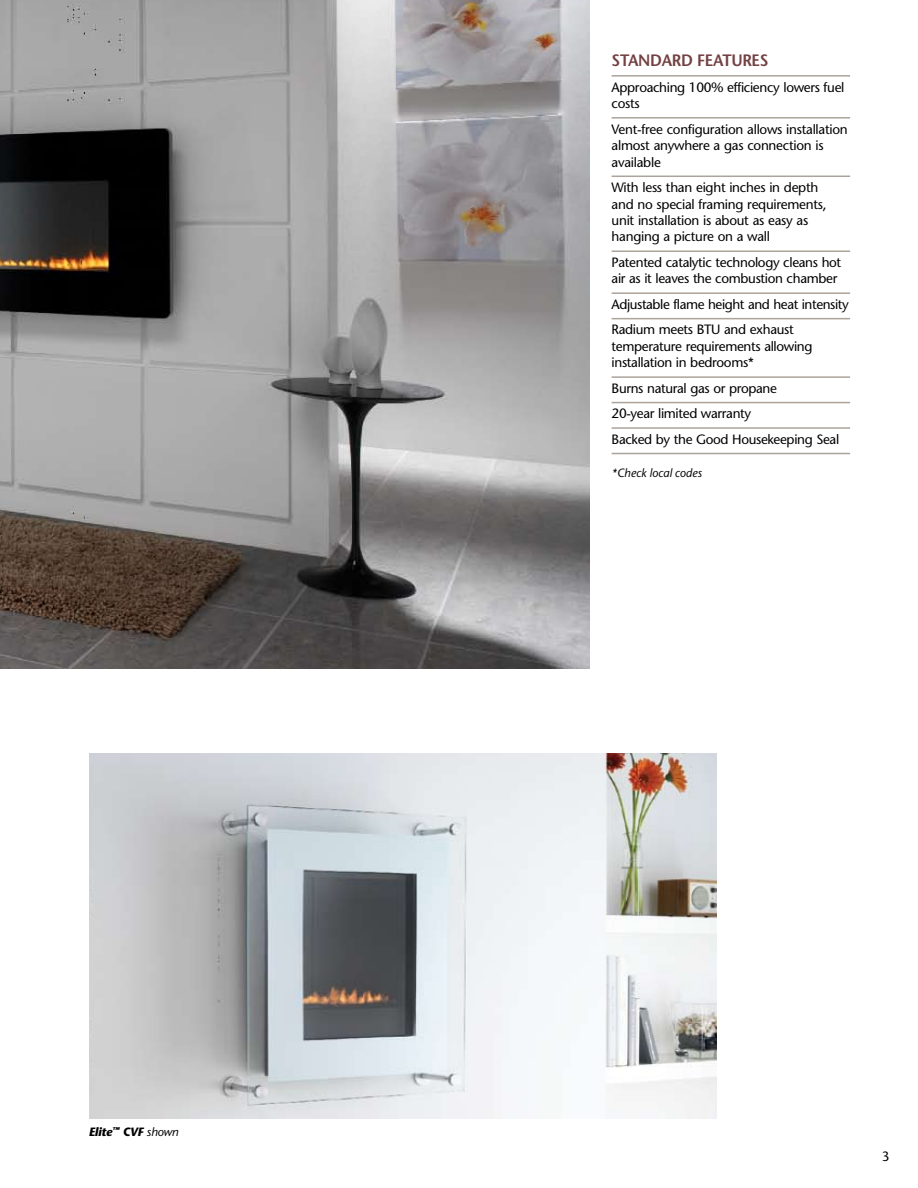
<style>
.page{position:relative;width:918px;height:1188px;background:#fff}
.page>*{position:absolute;margin:0;border:0;box-sizing:border-box;transform-origin:0 0}
.t1{font:600 16.5px "Stone Sans Std";letter-spacing:-.02em;color:#744143;scale:.95 1}
.t2{font:500 13.5px/16.5px "Stone Sans Std";letter-spacing:-.025em;color:#000}
.t3{font:italic 500 12px "Stone Sans Std";letter-spacing:.01em;color:#000;scale:.96 1}
.t4{font:italic 700 12px "Stone Sans Std";letter-spacing:-.02em;color:#000}
.s1{font-weight:500}
</style>
<div class="page">
<hr style="left:612px;top:75px;width:238px;height:2px;background:#aca39a">
<hr style="left:612px;top:117px;width:238px;height:2px;background:#aca39a">
<hr style="left:612px;top:176px;width:238px;height:1px;background:#aca39a">
<hr style="left:612px;top:250px;width:238px;height:2px;background:#aca39a">
<hr style="left:612px;top:292px;width:238px;height:2px;background:#aca39a">
<hr style="left:612px;top:318px;width:238px;height:1px;background:#aca39a">
<hr style="left:612px;top:376px;width:238px;height:2px;background:#aca39a">
<hr style="left:612px;top:402px;width:238px;height:1px;background:#aca39a">
<hr style="left:612px;top:427px;width:238px;height:2px;background:#aca39a">
<hr style="left:612px;top:453px;width:238px;height:1px;background:#aca39a">
<img style="left:0;top:0;width:590px;height:669px">
<img style="left:90px;top:753px;width:627px;height:366px">
<p class="t4" style="left:89px;top:1124px;width:91px">Elite<sup>™</sup> CVF <span class="s1">shown</span></p>
<p class="t1" style="left:612px;top:50px;width:11px">STAN</p>
<p class="t1" style="left:650px;top:50px;width:126px">DARD FEATURES</p>
<p class="t2" style="left:612px;top:79px;width:234px">Approaching 100% efficiency lowers fuel costs</p>
<p class="t2" style="left:612px;top:121px;width:238px">Vent-free configuration allows installation almost anywhere a gas connection is available</p>
<p class="t2" style="left:612px;top:179px;width:217px">With less than eight inches in depth and no special framing requirements, unit installation is about as easy as hanging a picture on a wall</p>
<p class="t2" style="left:612px;top:254px;width:231px">Patented catalytic technology cleans hot air as it leaves the combustion chamber</p>
<p class="t2" style="left:612px;top:291px;width:239px;line-height:25.5px">Adjustable flame height and heat intensity<br>Radium meets BTU and exhaust</p>
<p class="t2" style="left:612px;top:338px;width:202px">temperature requirements allowing installation in bedrooms*</p>
<p class="t2" style="left:612px;top:375px;width:229px;line-height:25.5px">Burns natural gas or propane<br>20-year limited warranty<br>Backed by the Good Housekeeping Seal</p>
<p class="t3" style="left:612px;top:465px;width:95px">*Check local codes</p>
<p class="t2" style="left:882px;top:1148px;width:9px">3</p>
</div>
